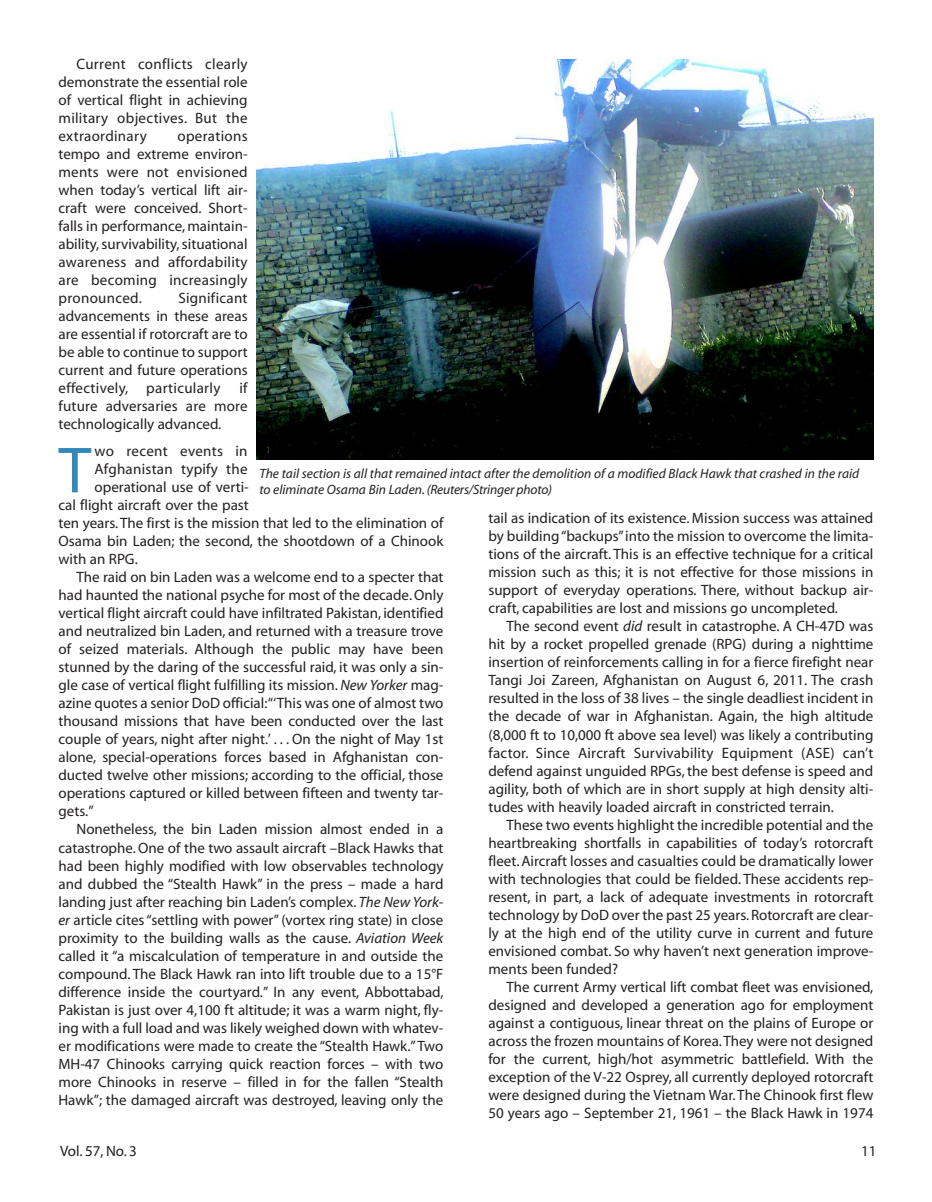
<style>
.page{position:relative;width:932px;height:1202px;background:#fff}
.page>*{position:absolute;margin:0;border:0;box-sizing:border-box;transform-origin:0 0}
.t1{font:65.7px "Myriad";color:#3287bb}
.t2{font:15px/18px "Myriad";color:#231f20;text-align:justify}
.t3{font:15px "Myriad";letter-spacing:.02em;color:#231f20}
.t4{font:italic 13.5px/16.2px "Myriad";color:#231f20}
.s1{font-style:italic}
</style>
<div class="page">
<img style="left:256px;top:59px;width:617px;height:400px">
<p class="t2" style="left:58px;top:56px;width:191px;text-indent:18px">Current conflicts clearly demonstrate the essential role of vertical flight in achieving military objectives. But the extraordinary</p>
<p class="t2" style="left:58px;top:128px;width:191px;text-indent:119px">operations tempo and extreme environ&shy;ments were not envisioned when today’s vertical lift air&shy;craft were conceived. Short&shy;falls in performance, maintain&shy;ability, survivability, situational awareness and affordability are becoming increasingly pronounced.</p>
<p class="t2" style="left:58px;top:290px;width:191px;text-indent:120px">Significant advancements in these areas are essential if rotorcraft are to be able to continue to support current and future operations effectively, particularly</p>
<p class="t2" style="left:58px;top:380px;width:190px;text-indent:181px">if future adversaries are more technologically advanced.</p>
<h1 class="t1" style="left:58px;top:446px;width:34px">T</h1>
<p class="t3" style="left:94px;top:445px;width:155px">wo recent events in</p>
<p class="t3" style="left:94px;top:463px;width:154px">Afghanistan typify the</p>
<p class="t2" style="left:94px;top:479px;width:156px">operational use of verti-</p>
<p class="t2" style="left:58px;top:497px;width:192px">cal flight aircraft over the past</p>
<p class="t2" style="left:59px;top:515px;width:386px">ten years.The first is the mission that led to the elimination of</p>
<p class="t2" style="left:59px;top:533px;width:386px">Osama bin Laden; the second, the shootdown of a Chinook</p>
<p class="t2" style="left:59px;top:551px;width:81px">with an RPG.</p>
<p class="t2" style="left:77px;top:569px;width:368px">The raid on bin Laden was a welcome end to a specter that</p>
<p class="t2" style="left:59px;top:587px;width:386px">had haunted the national psyche for most of the decade.Only</p>
<p class="t2" style="left:59px;top:605px;width:386px">vertical flight aircraft could have infiltrated Pakistan, identified</p>
<p class="t2" style="left:59px;top:623px;width:386px">and neutralized bin Laden, and returned with a treasure trove</p>
<p class="t2" style="left:59px;top:641px;width:386px">of seized materials. Although the public may have been</p>
<p class="t2" style="left:59px;top:659px;width:386px">stunned by the daring of the successful raid, it was only a sin-</p>
<p class="t2" style="left:59px;top:677px;width:386px">gle case of vertical flight fulfilling its mission. <span class="s1">New Yorker</span> mag-</p>
<p class="t2" style="left:59px;top:695px;width:386px">azine quotes a senior DoD official:“‘This was one of almost two</p>
<p class="t2" style="left:58px;top:713px;width:386px">thousand missions that have been conducted over the last</p>
<p class="t2" style="left:58px;top:731px;width:386px">couple of years, night after night.’ . . . On the night of May 1st</p>
<p class="t2" style="left:58px;top:749px;width:386px">alone, special-operations forces based in Afghanistan con-</p>
<p class="t2" style="left:58px;top:767px;width:386px">ducted twelve other missions; according to the official, those</p>
<p class="t2" style="left:58px;top:785px;width:386px">operations captured or killed between fifteen and twenty tar-</p>
<p class="t2" style="left:58px;top:803px;width:37px">gets.”</p>
<p class="t2" style="left:76px;top:821px;width:368px">Nonetheless, the bin Laden mission almost ended in a</p>
<p class="t2" style="left:58px;top:839px;width:386px">catastrophe. One of the two assault aircraft –Black Hawks that</p>
<p class="t2" style="left:58px;top:857px;width:386px">had been highly modified with low observables technology</p>
<p class="t2" style="left:58px;top:875px;width:386px">and dubbed the “Stealth Hawk” in the press – made a hard</p>
<p class="t2" style="left:58px;top:893px;width:386px">landing just after reaching bin Laden’s complex. <span class="s1">The New York-</span></p>
<p class="t2" style="left:58px;top:911px;width:386px"><span class="s1">er</span> article cites“settling with power”(vortex ring state) in close</p>
<p class="t2" style="left:58px;top:929px;width:386px">proximity to the building walls as the cause. <span class="s1">Aviation Week</span></p>
<p class="t2" style="left:58px;top:947px;width:386px">called it “a miscalculation of temperature in and outside the</p>
<p class="t2" style="left:58px;top:965px;width:386px">compound. The Black Hawk ran into lift trouble due to a 15°F</p>
<p class="t2" style="left:58px;top:983px;width:386px">difference inside the courtyard.” In any event, Abbottabad,</p>
<p class="t2" style="left:58px;top:1001px;width:386px">Pakistan is just over 4,100 ft altitude; it was a warm night, fly-</p>
<p class="t2" style="left:58px;top:1019px;width:386px">ing with a full load and was likely weighed down with whatev-</p>
<p class="t2" style="left:58px;top:1037px;width:386px">er modifications were made to create the “Stealth Hawk.”Two</p>
<p class="t2" style="left:58px;top:1055px;width:386px">MH-47 Chinooks carrying quick reaction forces – with two</p>
<p class="t2" style="left:58px;top:1073px;width:386px">more Chinooks in reserve – filled in for the fallen “Stealth</p>
<p class="t2" style="left:58px;top:1091px;width:386px">Hawk”; the damaged aircraft was destroyed, leaving only the</p>
<p class="t4" style="left:259px;top:466px;width:601px">The tail section is all that remained intact after the demolition of a modified Black Hawk that crashed in the raid to eliminate Osama Bin Laden.(Reuters/Stringer photo)</p>
<p class="t2" style="left:488px;top:510px;width:386px">tail as indication of its existence. Mission success was attained by building“backups”into the mission to overcome the limita&shy;tions of the aircraft. This is an effective technique for a critical mission such as this; it is not effective for those missions in support of everyday operations. There, without backup air&shy;craft, capabilities are lost and missions go uncompleted.</p>
<p class="t2" style="left:488px;top:618px;width:386px;text-indent:18px">The second event <span class="s1">did</span> result in catastrophe. A CH-47D was hit by a rocket propelled grenade (RPG) during a nighttime insertion of reinforcements calling in for a fierce firefight near Tangi Joi Zareen, Afghanistan on August 6, 2011. The crash resulted in the loss of 38 lives – the single deadliest incident in the decade of war in Afghanistan. Again, the high altitude (8,000 ft to 10,000 ft above sea level) was likely a contributing factor. Since Aircraft Survivability Equipment (ASE) can’t defend against unguided RPGs, the best defense is speed and agility, both of which are in short supply at high density alti&shy;tudes with heavily loaded aircraft in constricted terrain.</p>
<p class="t2" style="left:488px;top:816px;width:386px;text-indent:18px">These two events highlight the incredible potential and the heartbreaking shortfalls in capabilities of today’s rotorcraft fleet.Aircraft losses and casualties could be dramatically lower with technologies that could be fielded. These accidents rep&shy;resent, in part, a lack of adequate investments in rotorcraft technology by DoD over the past 25 years.Rotorcraft are clear&shy;ly at the high end of the utility curve in current and future envisioned combat. So why haven’t next generation improve&shy;ments been funded?</p>
<p class="t2" style="left:488px;top:978px;width:386px;text-indent:18px">The current Army vertical lift combat fleet was envisioned, designed and developed a generation ago for employment against a contiguous, linear threat on the plains of Europe or across the frozen mountains of Korea.They were not designed for the current, high/hot asymmetric battlefield. With the exception of the V-22 Osprey, all currently deployed rotorcraft were designed during the Vietnam War.The Chinook first flew 50 years ago – September 21, 1961 – the Black Hawk in 1974</p>
<p class="t2" style="left:60px;top:1143px;width:78px">Vol. 57, No. 3</p>
<p class="t2" style="left:861px;top:1143px;width:17px">11</p>
</div>
